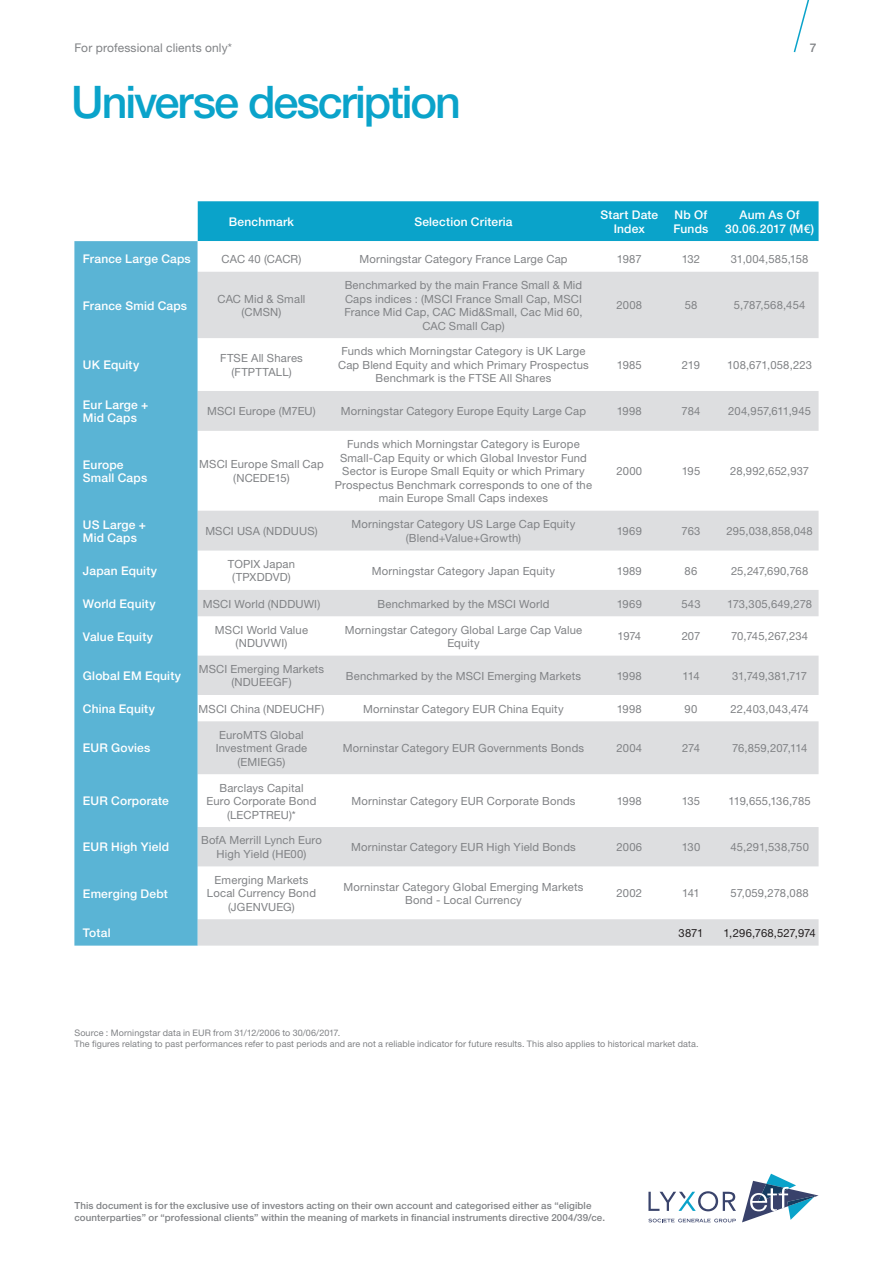
<style>
.page{position:relative;width:893px;height:1263px;background:#fff}
.page>*{position:absolute;margin:0;border:0;box-sizing:border-box;transform-origin:0 0}
.t1{font:500 45px "Helvetica Neue LT";letter-spacing:-.045em;color:#0aa3ca}
.t2{font:500 12px/13.5px "Helvetica Neue LT";letter-spacing:.015em;color:#fff}
.t3{font:12px "Helvetica Neue LT";letter-spacing:.015em;color:#808285}
.t4{font:500 12px "Helvetica Neue LT";color:#808285}
.t5{font:11.25px/13.5px "Helvetica Neue LT";letter-spacing:.015em;color:#808285;text-align:center}
.t6{font:11.25px "Helvetica Neue LT";letter-spacing:-.01em;color:#231f20}
.t7{font:11.25px "Helvetica Neue LT";letter-spacing:-.005em;color:#808285}
.t8{font:11.25px "Helvetica Neue LT";letter-spacing:-.02em;color:#808285}
.t9{font:11.25px "Helvetica Neue LT";letter-spacing:-.01em;color:#808285}
.t10{font:500 9.75px/12px "Helvetica Neue LT";letter-spacing:.01em;color:#808285}
.t11{font:9px/10.5px "Helvetica Neue LT";letter-spacing:.01em;color:#808285}
</style>
<div class="page">
<svg style="left:793px;top:0;width:17px;height:53px"></svg>
<svg style="left:648px;top:1219px;width:88px;height:3px"></svg>
<svg style="left:648px;top:1191px;width:88px;height:20px"></svg>
<svg style="left:742px;top:1174px;width:77px;height:48px"></svg>
<div style="left:198px;top:201px;width:621px;height:40px;background:#0aa3ca"></div>
<div style="left:74px;top:241px;width:124px;height:705px;background:#5ab4d5"></div>
<svg style="left:198px;top:272px;width:621px;height:674px"></svg>
<p class="t3" style="left:74px;top:41px;width:159px">For professional clients only*</p>
<p class="t4" style="left:810px;top:41px;width:8px">7</p>
<h1 class="t1" style="left:71px;top:75px;width:391px">Universe description</h1>
<p class="t2" style="left:229px;top:215px;width:67px">Benchmark</p>
<p class="t2" style="left:414px;top:215px;width:100px">Selection Criteria</p>
<p class="t2" style="left:600px;top:208px;width:59px;text-align:center">Start Date<br>Index</p>
<p class="t2" style="left:673px;top:208px;width:36px">Nb Of<br>Funds</p>
<p class="t2" style="left:725px;top:208px;width:91px;text-align:center">Aum As Of<br>30.06.2017 (M€)</p>
<p class="t2" style="left:83px;top:252px;width:109px">France Large Caps</p>
<p class="t5" style="left:222px;top:252px;width:81px">CAC 40 (CACR)</p>
<p class="t5" style="left:359px;top:252px;width:210px">Morningstar Category France Large Cap</p>
<p class="t5" style="left:617px;top:252px;width:26px">1987</p>
<p class="t5" style="left:682px;top:252px;width:20px">132</p>
<p class="t5" style="left:731px;top:252px;width:79px">31,004,585,158</p>
<p class="t2" style="left:83px;top:298px;width:106px">France Smid Caps</p>
<p class="t5" style="left:218px;top:292px;width:89px">CAC Mid &amp; Small (CMSN)</p>
<p class="t5" style="left:344px;top:278px;width:240px">Benchmarked by the main France Small &amp; Mid Caps indices : (MSCI France Small Cap, MSCI France Mid Cap, CAC Mid&amp;Small, Cac Mid 60, CAC Small Cap)</p>
<p class="t5" style="left:616px;top:298px;width:27px">2008</p>
<p class="t5" style="left:685px;top:298px;width:14px">58</p>
<p class="t5" style="left:734px;top:298px;width:73px">5,787,568,454</p>
<p class="t2" style="left:83px;top:358px;width:58px">UK Equity</p>
<p class="t5" style="left:220px;top:351px;width:84px">FTSE All Shares (FTPTTALL)</p>
<p class="t5" style="left:338px;top:345px;width:252px">Funds which Morningstar Category is UK Large<br>Cap Blend Equity and which Primary Prospectus<br>Benchmark is the FTSE All Shares</p>
<p class="t5" style="left:617px;top:358px;width:27px">1985</p>
<p class="t5" style="left:682px;top:358px;width:20px">219</p>
<p class="t5" style="left:727px;top:358px;width:86px">108,671,058,223</p>
<p class="t2" style="left:83px;top:398px;width:67px">Eur Large +<br>Mid Caps</p>
<p class="t5" style="left:207px;top:404px;width:110px">MSCI Europe (M7EU)</p>
<p class="t5" style="left:341px;top:404px;width:247px">Morningstar Category Europe Equity Large Cap</p>
<p class="t5" style="left:617px;top:404px;width:27px">1998</p>
<p class="t5" style="left:681px;top:404px;width:20px">784</p>
<p class="t5" style="left:728px;top:404px;width:84px">204,957,611,945</p>
<p class="t2" style="left:83px;top:457px;width:66px">Europe<br>Small Caps</p>
<p class="t5" style="left:199px;top:457px;width:126px">MSCI Europe Small Cap (NCEDE15)</p>
<p class="t5" style="left:335px;top:437px;width:259px">Funds which Morningstar Category is Europe Small-Cap Equity or which Global Investor Fund Sector is Europe Small Equity or which Primary Prospectus Benchmark corresponds to one of the main Europe Small Caps indexes</p>
<p class="t5" style="left:616px;top:464px;width:27px">2000</p>
<p class="t5" style="left:682px;top:464px;width:20px">195</p>
<p class="t5" style="left:730px;top:464px;width:81px">28,992,652,937</p>
<p class="t2" style="left:83px;top:517px;width:65px">US Large +<br>Mid Caps</p>
<p class="t5" style="left:205px;top:524px;width:114px">MSCI USA (NDDUUS)</p>
<p class="t5" style="left:351px;top:517px;width:225px">Morningstar Category US Large Cap Equity (Blend+Value+Growth)</p>
<p class="t5" style="left:617px;top:524px;width:27px">1969</p>
<p class="t5" style="left:682px;top:524px;width:20px">763</p>
<p class="t5" style="left:726px;top:524px;width:88px">295,038,858,048</p>
<p class="t2" style="left:83px;top:564px;width:76px">Japan Equity</p>
<p class="t5" style="left:228px;top:557px;width:69px">TOPIX Japan (TPXDDVD)</p>
<p class="t5" style="left:372px;top:564px;width:185px">Morningstar Category Japan Equity</p>
<p class="t5" style="left:617px;top:564px;width:27px">1989</p>
<p class="t5" style="left:685px;top:564px;width:14px">86</p>
<p class="t7" style="left:731px;top:564px;width:79px">25,247,690,768</p>
<p class="t2" style="left:83px;top:597px;width:74px">World Equity</p>
<p class="t5" style="left:203px;top:597px;width:119px">MSCI World (NDDUWI)</p>
<p class="t5" style="left:378px;top:597px;width:173px">Benchmarked by the MSCI World</p>
<p class="t5" style="left:617px;top:597px;width:27px">1969</p>
<p class="t5" style="left:681px;top:597px;width:21px">543</p>
<p class="t5" style="left:727px;top:597px;width:86px">173,305,649,278</p>
<p class="t2" style="left:83px;top:629px;width:72px">Value Equity</p>
<p class="t5" style="left:215px;top:623px;width:95px">MSCI World Value (NDUVWI)</p>
<p class="t5" style="left:345px;top:623px;width:239px">Morningstar Category Global Large Cap Value<br>Equity</p>
<p class="t5" style="left:617px;top:629px;width:25px">1974</p>
<p class="t5" style="left:682px;top:629px;width:20px">207</p>
<p class="t5" style="left:731px;top:629px;width:79px">70,745,267,234</p>
<p class="t2" style="left:83px;top:669px;width:100px">Global EM Equity</p>
<p class="t5" style="left:199px;top:662px;width:127px">MSCI Emerging Markets (NDUEEGF)</p>
<p class="t5" style="left:346px;top:669px;width:237px">Benchmarked by the MSCI Emerging Markets</p>
<p class="t5" style="left:617px;top:669px;width:27px">1998</p>
<p class="t5" style="left:682px;top:669px;width:19px">114</p>
<p class="t8" style="left:732px;top:669px;width:76px">31,749,381,717</p>
<p class="t2" style="left:83px;top:702px;width:74px">China Equity</p>
<p class="t5" style="left:199px;top:702px;width:127px">MSCI China (NDEUCHF)</p>
<p class="t5" style="left:363px;top:702px;width:202px">Morninstar Category EUR China Equity</p>
<p class="t5" style="left:617px;top:702px;width:27px">1998</p>
<p class="t5" style="left:685px;top:702px;width:14px">90</p>
<p class="t5" style="left:731px;top:702px;width:80px">22,403,043,474</p>
<p class="t2" style="left:83px;top:741px;width:69px">EUR Govies</p>
<p class="t5" style="left:216px;top:728px;width:93px">EuroMTS Global<br>Investment Grade (EMIEG5)</p>
<p class="t5" style="left:343px;top:741px;width:243px">Morninstar Category EUR Governments Bonds</p>
<p class="t5" style="left:616px;top:741px;width:27px">2004</p>
<p class="t5" style="left:682px;top:741px;width:19px">274</p>
<p class="t9" style="left:732px;top:741px;width:77px">76,859,207,114</p>
<p class="t2" style="left:83px;top:794px;width:87px">EUR Corporate</p>
<p class="t5" style="left:207px;top:781px;width:111px">Barclays Capital<br>Euro Corporate Bond (LECPTREU)*</p>
<p class="t5" style="left:351px;top:794px;width:226px">Morninstar Category EUR Corporate Bonds</p>
<p class="t5" style="left:617px;top:794px;width:27px">1998</p>
<p class="t5" style="left:682px;top:794px;width:20px">135</p>
<p class="t5" style="left:728px;top:794px;width:84px">119,655,136,785</p>
<p class="t2" style="left:83px;top:840px;width:88px">EUR High Yield</p>
<p class="t5" style="left:201px;top:833px;width:122px">BofA Merrill Lynch Euro<br>High Yield (HE00)</p>
<p class="t5" style="left:351px;top:840px;width:226px">Morninstar Category EUR High Yield Bonds</p>
<p class="t5" style="left:616px;top:840px;width:27px">2006</p>
<p class="t5" style="left:682px;top:840px;width:20px">130</p>
<p class="t5" style="left:730px;top:840px;width:80px">45,291,538,750</p>
<p class="t2" style="left:83px;top:886px;width:86px">Emerging Debt</p>
<p class="t5" style="left:207px;top:873px;width:111px">Emerging Markets<br>Local Currency Bond (JGENVUEG)</p>
<p class="t5" style="left:344px;top:879px;width:241px">Morninstar Category Global Emerging Markets<br>Bond - Local Currency</p>
<p class="t5" style="left:616px;top:886px;width:27px">2002</p>
<p class="t5" style="left:682px;top:886px;width:19px">141</p>
<p class="t5" style="left:731px;top:886px;width:80px">57,059,278,088</p>
<p class="t2" style="left:83px;top:926px;width:29px">Total</p>
<p class="t6" style="left:679px;top:926px;width:26px">3871</p>
<p class="t6" style="left:723px;top:926px;width:94px">1,296,768,527,974</p>
<p class="t11" style="left:74px;top:1028px;width:626px">Source : Morningstar data in EUR from 31/12/2006 to 30/06/2017.<br>The figures relating to past performances refer to past periods and are not a reliable indicator for future results. This also applies to historical market data.</p>
<p class="t10" style="left:74px;top:1199px;width:532px">This document is for the exclusive use of investors acting on their own account and categorised either as “eligible counterparties” or “professional clients” within the meaning of markets in financial instruments directive 2004/39/ce.</p>
</div>
